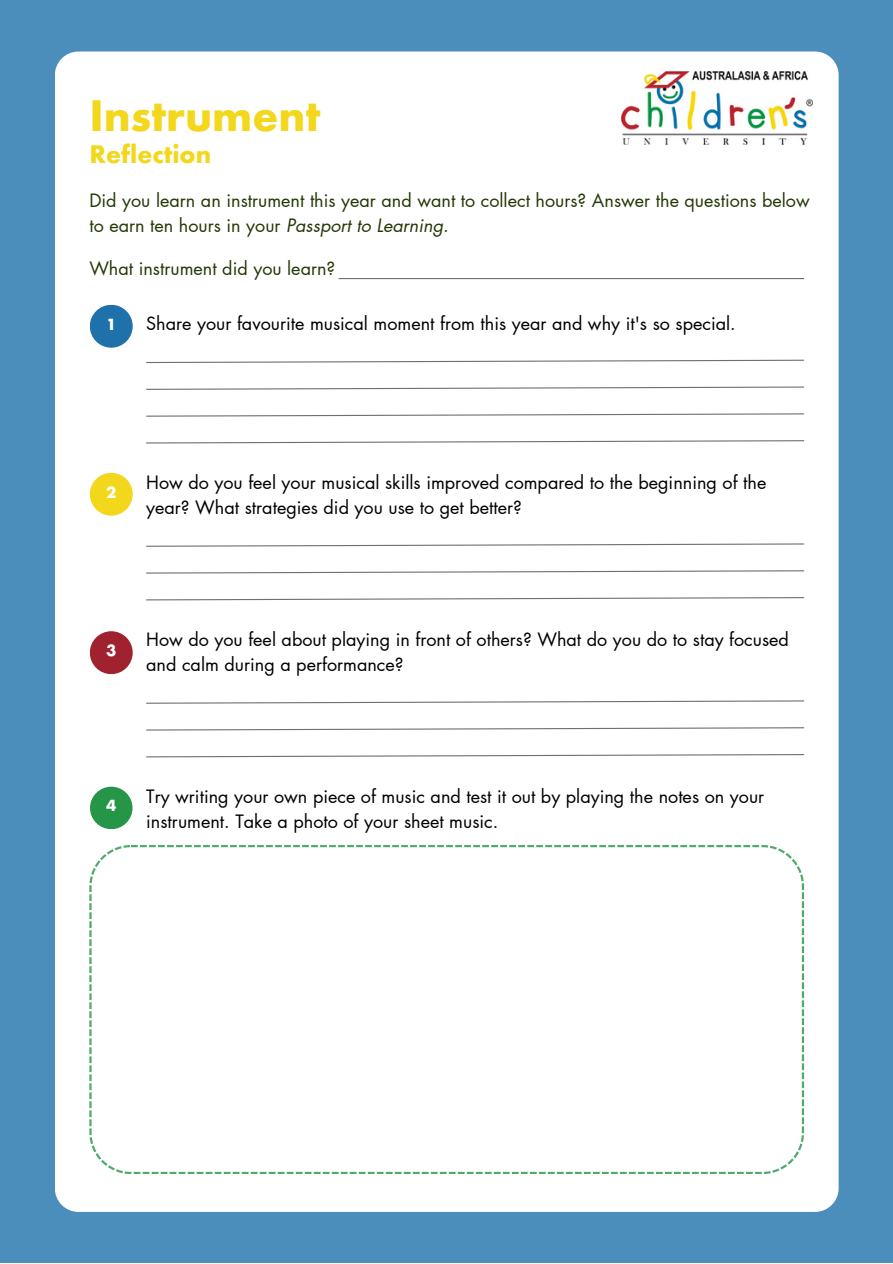
<style>
.page{position:relative;width:893px;height:1264px;background:#fff}
.page>*{position:absolute;margin:0;border:0;box-sizing:border-box;transform-origin:0 0}
.t1{font:700 46.05px "Futura PT";color:#f3d71c}
.t2{font:700 26.55px "Futura PT";color:#f3d71c}
.t3{font:18px/24.8px "Futura LT Pro";color:#000}
.t4{font:18px/24.8px "Futura LT Pro";color:#233906}
.t5{font:700 15px "Futura LT Pro";color:#fff}
.s1{font-style:italic}
</style>
<div class="page">
<div style="left:0;top:0;width:892px;height:1263px;background:#4b8dbb"></div>
<div style="left:55px;top:51px;width:783px;height:1160px;background:#fff;border-radius:24px"></div>
<hr style="left:338px;top:278px;width:466px;height:1px;background:#6e7075">
<img style="left:621px;top:72px;width:191px;height:72px">
<div style="left:90px;top:786px;width:42px;height:43px;background:#259547;border-radius:50%"></div>
<div style="left:90px;top:631px;width:43px;height:43px;background:#a0222e;border-radius:50%"></div>
<div style="left:90px;top:473px;width:43px;height:42px;background:#f3d71c;border-radius:50%"></div>
<div style="left:90px;top:305px;width:43px;height:43px;background:#1e71ab;border-radius:50%"></div>
<svg style="left:146px;top:359px;width:659px;height:4px"></svg>
<svg style="left:146px;top:386px;width:659px;height:4px"></svg>
<svg style="left:146px;top:413px;width:659px;height:4px"></svg>
<svg style="left:146px;top:440px;width:659px;height:4px"></svg>
<svg style="left:146px;top:543px;width:659px;height:4px"></svg>
<svg style="left:146px;top:570px;width:659px;height:4px"></svg>
<svg style="left:146px;top:597px;width:659px;height:4px"></svg>
<svg style="left:146px;top:700px;width:659px;height:4px"></svg>
<svg style="left:146px;top:727px;width:659px;height:4px"></svg>
<svg style="left:146px;top:754px;width:659px;height:4px"></svg>
<svg style="left:89px;top:845px;width:715px;height:328px"></svg>
<p class="t1" style="left:89px;top:86px;width:233px">Instrument</p>
<p class="t2" style="left:89px;top:137px;width:123px">Reflection</p>
<h1 class="t4" style="left:89px;top:189px;width:721px">Did you learn an instrument this year and want to collect hours? Answer the questions below to earn ten hours in your <span class="s1">Passport to Learning.</span></h1>
<p class="t4" style="left:89px;top:256px;width:247px">What instrument did you learn?</p>
<p class="t5" style="left:106px;top:317px;width:12px">1</p>
<p class="t3" style="left:146px;top:312px;width:591px">Share your favourite musical moment from this year and why it's so special.</p>
<p class="t5" style="left:106px;top:485px;width:12px">2</p>
<p class="t3" style="left:146px;top:471px;width:621px">How do you feel your musical skills improved compared to the beginning of the year? What strategies did you use to get better?</p>
<p class="t5" style="left:106px;top:643px;width:12px">3</p>
<p class="t3" style="left:146px;top:627px;width:644px">How do you feel about playing in front of others? What do you do to stay focused and calm during a performance?</p>
<p class="t5" style="left:106px;top:799px;width:12px">4</p>
<p class="t3" style="left:146px;top:784px;width:619px">Try writing your own piece of music and test it out by playing the notes on your instrument. Take a photo of your sheet music.</p>
</div>
